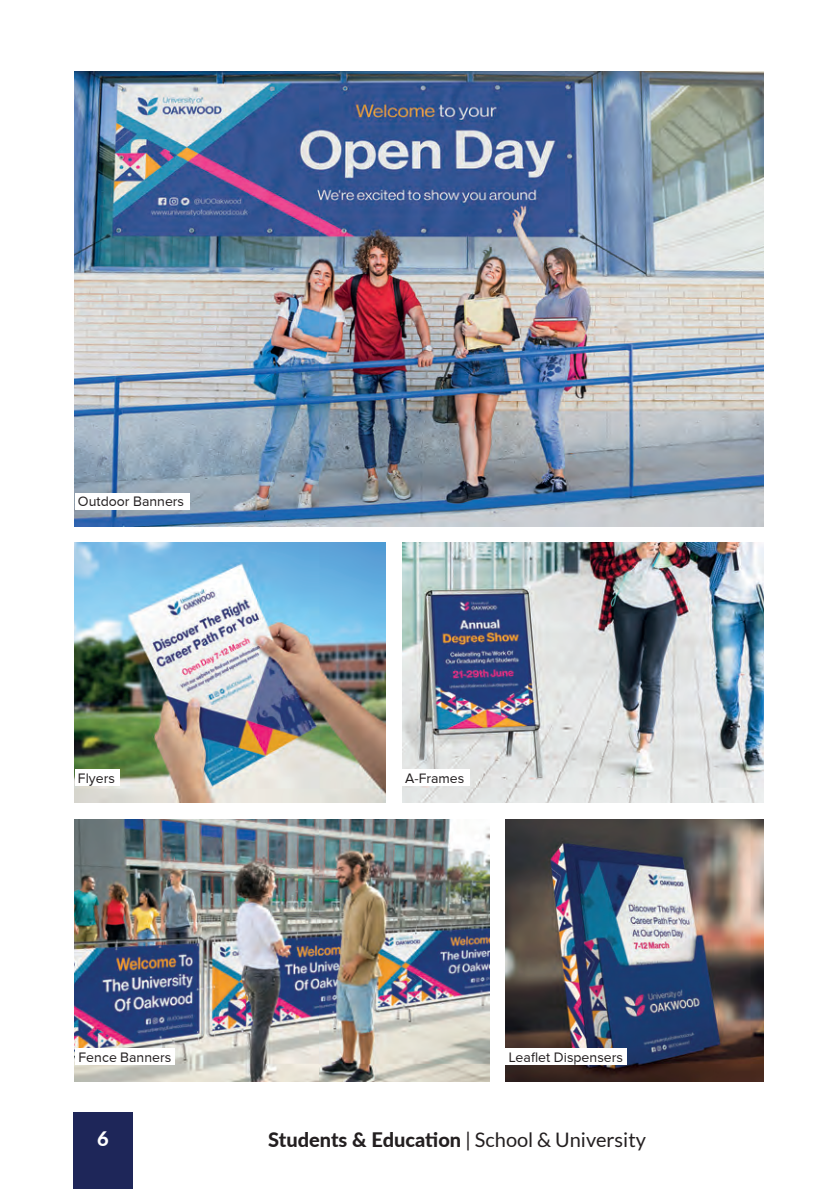
<style>
.page{position:relative;width:838px;height:1189px;background:#fff}
.page>*{position:absolute;margin:0;border:0;box-sizing:border-box;transform-origin:0 0}
.t1{font:800 20px "Lato";color:#231f20}
.t2{font:800 20px "Lato";color:#fff}
.t3{font:14.2px "Proxima Nova";color:#231f20}
.s1{font-weight:700}
.s2{font-weight:400}
</style>
<div class="page">
<img style="left:75px;top:71px;width:688px;height:455px">
<img style="left:75px;top:543px;width:311px;height:259px">
<img style="left:506px;top:819px;width:257px;height:262px">
<img style="left:402px;top:543px;width:361px;height:259px">
<img style="left:75px;top:819px;width:414px;height:262px">
<div style="left:75px;top:493px;width:114px;height:17px;background:#fff"></div>
<div style="left:75px;top:769px;width:44px;height:17px;background:#fff"></div>
<div style="left:402px;top:769px;width:67px;height:17px;background:#fff"></div>
<div style="left:75px;top:1048px;width:100px;height:17px;background:#fff"></div>
<div style="left:506px;top:1048px;width:121px;height:17px;background:#fff"></div>
<div style="left:73px;top:1112px;width:60px;height:76px;background:#1e2659"></div>
<p class="t3" style="left:78px;top:493px;width:108px">Outdoor Banners</p>
<p class="t3" style="left:78px;top:770px;width:38px">Flyers</p>
<p class="t3" style="left:405px;top:770px;width:61px">A-Frames</p>
<p class="t3" style="left:79px;top:1048px;width:94px">Fence Banners</p>
<p class="t3" style="left:509px;top:1048px;width:116px">Leaflet Dispensers</p>
<p class="t3" style="left:268px;top:1126px;width:304px"><span class="s1">Students &amp; Education |</span> Property &amp; Estate Agent</p>
<h1 class="t2" style="left:97px;top:1123px;width:13px">6</h1>
<h1 class="t1" style="left:268px;top:1124px;width:379px">Students &amp; Education <span class="s2">| School &amp; University</span></h1>
</div>
